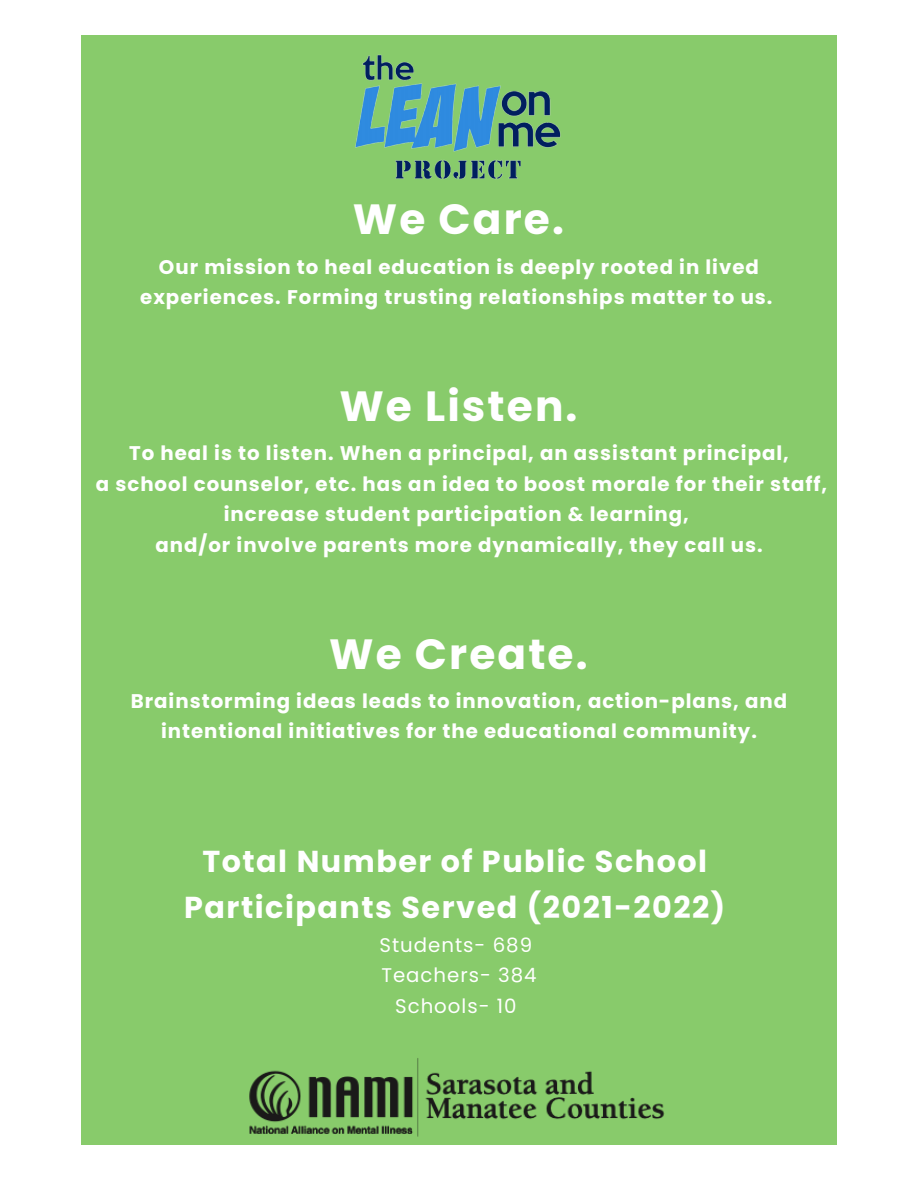
<style>
.page{position:relative;width:918px;height:1188px;background:#fff}
.page>*{position:absolute;margin:0;border:0;box-sizing:border-box;transform-origin:0 0}
.t1{font:700 42.3px "Poppins";letter-spacing:.05em;color:#fff}
.t2{font:700 30.3px "Poppins";letter-spacing:.05em;color:#fff}
.t3{font:700 19.8px/30.3px "Poppins";letter-spacing:.05em;color:#fff;text-align:center}
.t4{font:19.8px "Poppins";letter-spacing:.05em;color:#fff}
</style>
<div class="page">
<div style="left:81px;top:35px;width:756px;height:1110px;background:#88cb6b"></div>
<img style="left:249px;top:1058px;width:416px;height:79px">
<img style="left:355px;top:54px;width:206px;height:126px">
<p class="t1" style="left:353px;top:190px;width:213px">We Care.</p>
<p class="t3" style="left:140px;top:252px;width:634px">Our mission to heal education is deeply rooted in lived experiences. Forming trusting relationships matter to us.</p>
<p class="t1" style="left:339px;top:377px;width:240px">We Listen.</p>
<p class="t3" style="left:129px;top:438px;width:661px">To heal is to listen. When a principal, an assistant principal,</p>
<p class="t3" style="left:96px;top:469px;width:733px">a school counselor, etc. has an idea to boost morale for their staff, increase student participation &amp; learning,</p>
<p class="t3" style="left:155px;top:529px;width:609px">and/or involve parents more dynamically, they call us.</p>
<p class="t1" style="left:329px;top:624px;width:260px">We Create.</p>
<p class="t3" style="left:131px;top:686px;width:658px">Brainstorming ideas leads to innovation, action-plans, and intentional initiatives for the educational community.</p>
<p class="t2" style="left:202px;top:840px;width:506px">Total Number of Public School</p>
<p class="t2" style="left:184px;top:887px;width:543px">Participants Served (2021-2022)</p>
<p class="t4" style="left:380px;top:931px;width:154px">Students- 689</p>
<p class="t4" style="left:381px;top:962px;width:157px">Teachers- 384</p>
<p class="t4" style="left:395px;top:992px;width:123px">Schools- 10</p>
</div>
